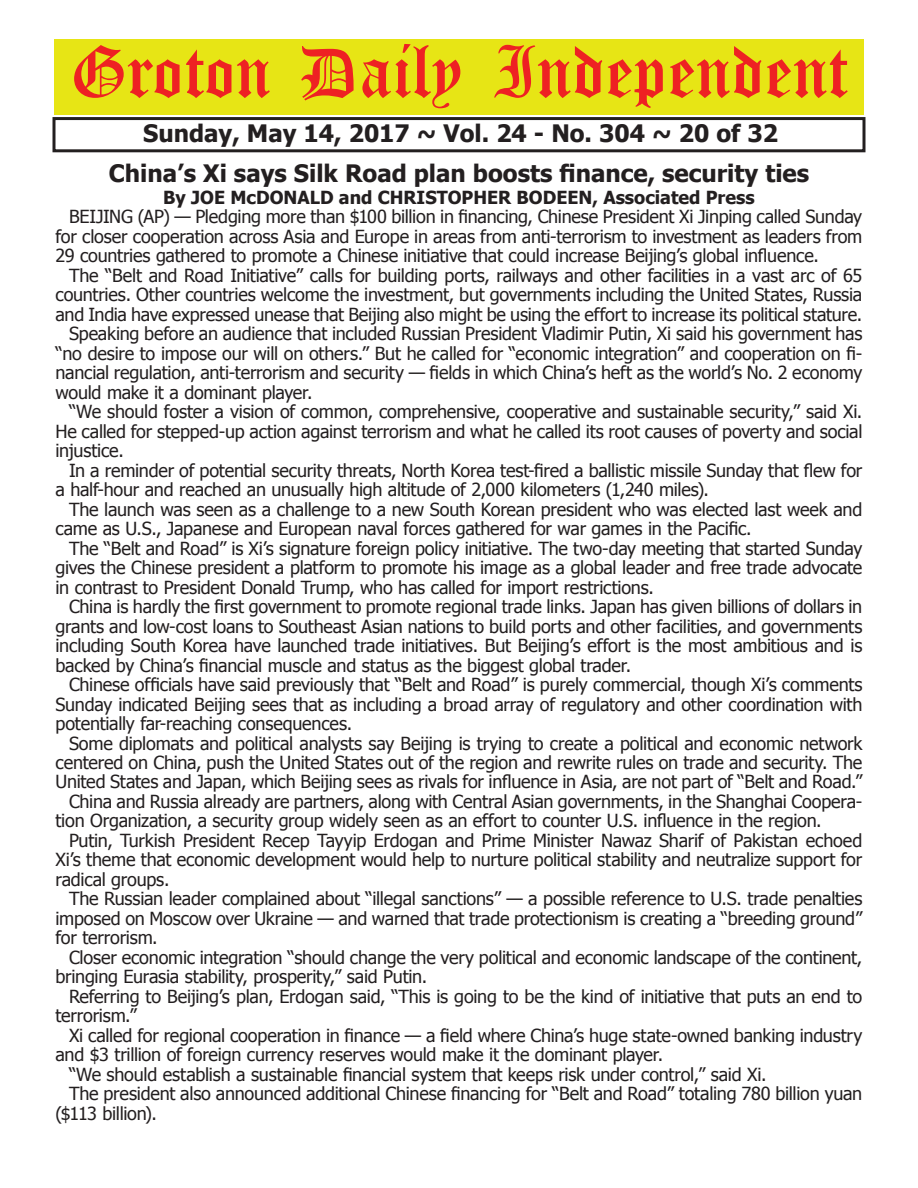
<style>
.page{position:relative;width:918px;height:1188px;background:#fff}
.page>*{position:absolute;margin:0;border:0;box-sizing:border-box;transform-origin:0 0}
.t1{font:54px "Old English Five";color:#ee2123}
.t2{font:700 24px/40px "Tahoma";color:#231f20;text-align:center}
.t3{font:18px/19.5px "Tahoma";letter-spacing:-.01em;color:#231f20;text-align:justify}
.t4{font:700 18px "Tahoma";color:#231f20}
</style>
<div class="page">
<div style="left:52px;top:117px;width:814px;height:35px;border:3px solid #231f20"></div>
<div style="left:54px;top:40px;width:810px;height:75px;background:#e7e515"></div>
<h1 class="t1" style="left:70px;top:47px;width:779px">Groton Daily Independent</h1>
<h2 class="t2" style="left:109px;top:112px;width:702px">Sunday, May 14, 2017 ~ Vol. 24 - No. 304 ~ 20 of 32<br>China’s Xi says Silk Road plan boosts finance, security ties</h2>
<p class="t4" style="left:163px;top:184px;width:593px">By JOE McDONALD and CHRISTOPHER BODEEN, Associated Press</p>
<p class="t3" style="left:56px;top:206px;width:808px;text-indent:14px">BEIJING (AP) — Pledging more than $100 billion in financing, Chinese President Xi Jinping called Sunday for closer cooperation across Asia and Europe in areas from anti-terrorism to investment as leaders from 29 countries gathered to promote a Chinese initiative that could increase Beijing’s global influence.</p>
<p class="t3" style="left:69px;top:265px;width:795px">The “Belt and Road Initiative” calls for building ports, railways and other facilities in a vast arc of 65</p>
<p class="t3" style="left:56px;top:284px;width:808px">countries. Other countries welcome the investment, but governments including the United States, Russia</p>
<p class="t3" style="left:56px;top:304px;width:808px">and India have expressed unease that Beijing also might be using the effort to increase its political stature.</p>
<p class="t3" style="left:69px;top:323px;width:795px">Speaking before an audience that included Russian President Vladimir Putin, Xi said his government has</p>
<p class="t3" style="left:56px;top:343px;width:808px">“no desire to impose our will on others.” But he called for “economic integration” and cooperation on fi-</p>
<p class="t3" style="left:56px;top:362px;width:808px">nancial regulation, anti-terrorism and security — fields in which China’s heft as the world’s No. 2 economy</p>
<p class="t3" style="left:56px;top:381px;width:259px">would make it a dominant player.</p>
<p class="t3" style="left:69px;top:401px;width:795px">“We should foster a vision of common, comprehensive, cooperative and sustainable security,” said Xi.</p>
<p class="t3" style="left:56px;top:420px;width:808px">He called for stepped-up action against terrorism and what he called its root causes of poverty and social</p>
<p class="t3" style="left:56px;top:440px;width:70px">injustice.</p>
<p class="t3" style="left:69px;top:459px;width:795px">In a reminder of potential security threats, North Korea test-fired a ballistic missile Sunday that flew for</p>
<p class="t3" style="left:56px;top:479px;width:655px">a half-hour and reached an unusually high altitude of 2,000 kilometers (1,240 miles).</p>
<p class="t3" style="left:69px;top:498px;width:795px">The launch was seen as a challenge to a new South Korean president who was elected last week and</p>
<p class="t3" style="left:56px;top:518px;width:698px">came as U.S., Japanese and European naval forces gathered for war games in the Pacific.</p>
<p class="t3" style="left:69px;top:537px;width:795px">The “Belt and Road” is Xi’s signature foreign policy initiative. The two-day meeting that started Sunday</p>
<p class="t3" style="left:56px;top:557px;width:808px">gives the Chinese president a platform to promote his image as a global leader and free trade advocate</p>
<p class="t3" style="left:56px;top:576px;width:600px">in contrast to President Donald Trump, who has called for import restrictions.</p>
<p class="t3" style="left:69px;top:596px;width:795px">China is hardly the first government to promote regional trade links. Japan has given billions of dollars in</p>
<p class="t3" style="left:56px;top:615px;width:808px">grants and low-cost loans to Southeast Asian nations to build ports and other facilities, and governments</p>
<p class="t3" style="left:56px;top:635px;width:808px">including South Korea have launched trade initiatives. But Beijing’s effort is the most ambitious and is</p>
<p class="t3" style="left:56px;top:654px;width:577px">backed by China’s financial muscle and status as the biggest global trader.</p>
<p class="t3" style="left:69px;top:674px;width:795px">Chinese officials have said previously that “Belt and Road” is purely commercial, though Xi’s comments</p>
<p class="t3" style="left:56px;top:693px;width:808px">Sunday indicated Beijing sees that as including a broad array of regulatory and other coordination with</p>
<p class="t3" style="left:56px;top:713px;width:298px">potentially far-reaching consequences.</p>
<p class="t3" style="left:69px;top:732px;width:795px">Some diplomats and political analysts say Beijing is trying to create a political and economic network</p>
<p class="t3" style="left:56px;top:752px;width:808px">centered on China, push the United States out of the region and rewrite rules on trade and security. The</p>
<p class="t3" style="left:56px;top:771px;width:809px">United States and Japan, which Beijing sees as rivals for influence in Asia, are not part of “Belt and Road.”</p>
<p class="t3" style="left:69px;top:791px;width:795px">China and Russia already are partners, along with Central Asian governments, in the Shanghai Coopera-</p>
<p class="t3" style="left:56px;top:810px;width:768px">tion Organization, a security group widely seen as an effort to counter U.S. influence in the region.</p>
<p class="t3" style="left:69px;top:830px;width:795px">Putin, Turkish President Recep Tayyip Erdogan and Prime Minister Nawaz Sharif of Pakistan echoed</p>
<p class="t3" style="left:56px;top:849px;width:808px">Xi’s theme that economic development would help to nurture political stability and neutralize support for</p>
<p class="t3" style="left:56px;top:869px;width:115px">radical groups.</p>
<p class="t3" style="left:69px;top:888px;width:795px">The Russian leader complained about “illegal sanctions” — a possible reference to U.S. trade penalties</p>
<p class="t3" style="left:56px;top:908px;width:808px">imposed on Moscow over Ukraine — and warned that trade protectionism is creating a “breeding ground”</p>
<p class="t3" style="left:56px;top:927px;width:104px">for terrorism.</p>
<p class="t3" style="left:69px;top:947px;width:795px">Closer economic integration “should change the very political and economic landscape of the continent,</p>
<p class="t3" style="left:56px;top:966px;width:373px">bringing Eurasia stability, prosperity,” said Putin.</p>
<p class="t3" style="left:69px;top:986px;width:795px">Referring to Beijing’s plan, Erdogan said, “This is going to be the kind of initiative that puts an end to</p>
<p class="t3" style="left:56px;top:1005px;width:83px">terrorism.”</p>
<p class="t3" style="left:69px;top:1025px;width:795px">Xi called for regional cooperation in finance — a field where China’s huge state-owned banking industry</p>
<p class="t3" style="left:56px;top:1044px;width:609px">and $3 trillion of foreign currency reserves would make it the dominant player.</p>
<p class="t3" style="left:69px;top:1064px;width:699px">“We should establish a sustainable financial system that keeps risk under control,” said Xi.</p>
<p class="t3" style="left:69px;top:1083px;width:795px">The president also announced additional Chinese financing for “Belt and Road” totaling 780 billion yuan</p>
<p class="t3" style="left:56px;top:1103px;width:103px">($113 billion).</p>
</div>
